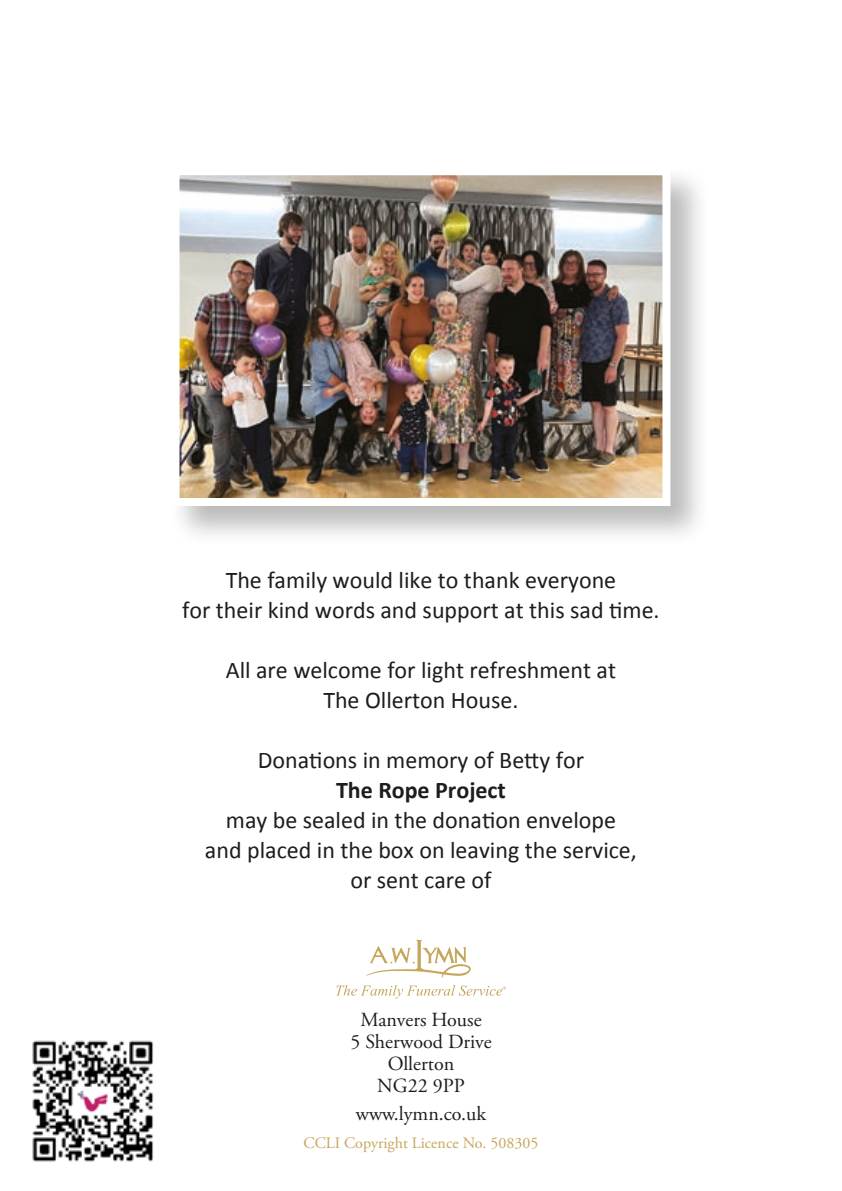
<style>
.page{position:relative;width:842px;height:1191px;background:#fff}
.page>*{position:absolute;margin:0;border:0;box-sizing:border-box;transform-origin:0 0}
.t1{font:24px/30px "Calibri";color:#1d1d1b;text-align:center}
.t2{font:700 24px "Calibri";color:#1d1d1b}
.t3{font:20px/22px "Adobe Garamond Pro";color:#1d1d1b;text-align:center}
.t4{font:16px "Adobe Garamond Pro";color:#c6a65b}
</style>
<div class="page">
<div style="left:168px;top:164px;width:542px;height:382px;background:#1d1d1b;opacity:.3"></div>
<img style="left:168px;top:164px;width:506px;height:346px">
<svg style="left:336px;top:939px;width:170px;height:59px"></svg>
<img style="left:32px;top:1040px;width:122px;height:122px">
<p class="t1" style="left:182px;top:565px;width:479px">The family would like to thank everyone<br>for their kind words and support at this sad time.</p>
<p class="t1" style="left:226px;top:655px;width:392px">All are welcome for light refreshment at<br>The Ollerton House.</p>
<p class="t1" style="left:258px;top:745px;width:328px">Donations in memory of Betty for</p>
<p class="t2" style="left:336px;top:775px;width:171px">The Rope Project</p>
<p class="t1" style="left:205px;top:805px;width:433px">may be sealed in the donation envelope and placed in the box on leaving the service, or sent care of</p>
<p class="t3" style="left:350px;top:1009px;width:143px">Manvers House<br>5 Sherwood Drive<br>Ollerton<br>NG22 9PP</p>
<p class="t3" style="left:356px;top:1103px;width:132px">www.lymn.co.uk</p>
<p class="t4" style="left:304px;top:1133px;width:236px">CCLI Copyright Licence No. 508305</p>
</div>
